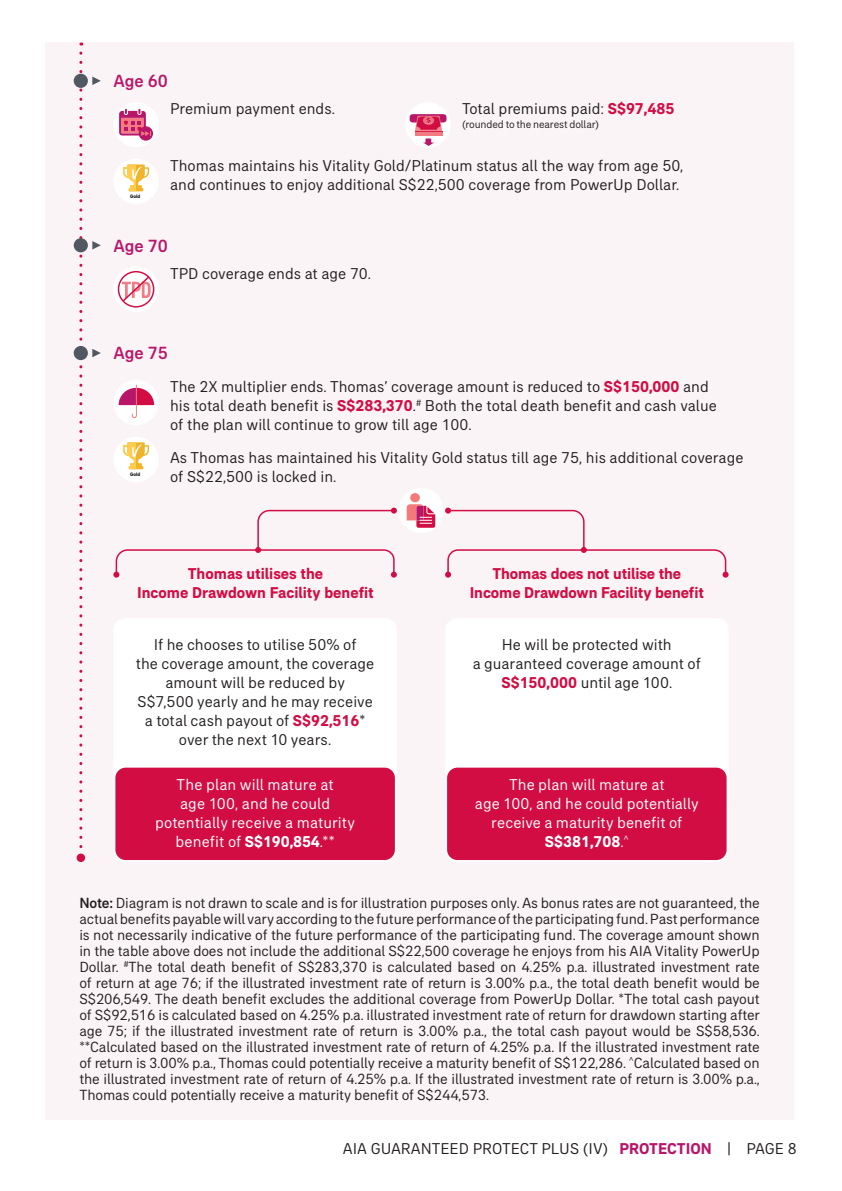
<style>
.page{position:relative;width:842px;height:1191px;background:#fff}
.page>*{position:absolute;margin:0;border:0;box-sizing:border-box;transform-origin:0 0}
.t1{font:500 18px "AIA Everest";color:#b81669}
.t2{font:16px/19px "AIA Everest";color:#231f20}
.t3{font:16px/19px "AIA Everest";color:#fff;text-align:center}
.t4{font:700 16px/19px "AIA Everest";letter-spacing:-.005em;color:#d20d44;text-align:center}
.Table_Copy{font:15px/16px "AIA Everest";letter-spacing:-.01em;color:#231f20;text-align:justify}
.t5{font:11px "AIA Everest";letter-spacing:-.015em;color:#231f20}
.t6{font:700 5px "AIA Everest";color:#050504}
.s1{font-weight:700;color:#d20d44}
.s2{font-weight:700}
.s3{font-weight:500}
.s4{font-weight:700;color:#b81669}
</style>
<div class="page">
<div style="left:45px;top:43px;width:749px;height:1077px;background:#faf4f6"></div>
<div style="left:113px;top:380px;width:46px;height:45px;background:#fff;border-radius:50%"></div>
<svg style="left:119px;top:385px;width:35px;height:33px"></svg>
<div style="left:405px;top:102px;width:46px;height:45px;background:#fff;border-radius:50%"></div>
<svg style="left:410px;top:114px;width:36px;height:8px"></svg>
<svg style="left:415px;top:116px;width:27px;height:30px"></svg>
<div style="left:113px;top:102px;width:46px;height:45px;background:#fff;border-radius:50%"></div>
<div style="left:139px;top:126px;width:14px;height:15px;background:#b81669;border-radius:50%"></div>
<svg style="left:119px;top:109px;width:32px;height:27px"></svg>
<div style="left:398px;top:488px;width:46px;height:45px;background:#fff;border-radius:50%"></div>
<div style="left:410px;top:493px;width:10px;height:9px;background:#f37a78;border-radius:50%"></div>
<svg style="left:407px;top:504px;width:28px;height:24px"></svg>
<svg style="left:113px;top:507px;width:284px;height:70px"></svg>
<svg style="left:445px;top:507px;width:284px;height:70px"></svg>
<div style="left:445px;top:618px;width:284px;height:197px;background:#fff;border-radius:11px"></div>
<div style="left:446px;top:766px;width:282px;height:95px;background:#d20d44;border-radius:11px"></div>
<div style="left:445px;top:765px;width:284px;height:97px;border:2px solid #fff;border-radius:11px"></div>
<div style="left:113px;top:618px;width:284px;height:197px;background:#fff;border-radius:11px"></div>
<div style="left:114px;top:766px;width:282px;height:95px;background:#d20d44;border-radius:11px"></div>
<div style="left:113px;top:765px;width:284px;height:97px;border:2px solid #fff;border-radius:11px"></div>
<div style="left:113px;top:266px;width:46px;height:46px;background:#fff;border-radius:50%"></div>
<div style="left:118px;top:271px;width:36px;height:36px;border:2px solid #d20d44;border-radius:50%"></div>
<svg style="left:119px;top:275px;width:34px;height:28px"></svg>
<div style="left:113px;top:159px;width:46px;height:45px;background:#fff;border-radius:50%"></div>
<svg style="left:123px;top:164px;width:26px;height:27px"></svg>
<div style="left:113px;top:437px;width:46px;height:45px;background:#fff;border-radius:50%"></div>
<svg style="left:123px;top:442px;width:26px;height:27px"></svg>
<svg style="left:79px;top:53px;width:3px;height:795px"></svg>
<div style="left:77px;top:853px;width:8px;height:9px;background:#d20d44;border-radius:50%"></div>
<div style="left:74px;top:74px;width:14px;height:14px;background:#525862;border-radius:50%"></div>
<svg style="left:92px;top:77px;width:9px;height:8px"></svg>
<div style="left:74px;top:238px;width:14px;height:14px;background:#525862;border-radius:50%"></div>
<svg style="left:92px;top:241px;width:9px;height:8px"></svg>
<div style="left:74px;top:346px;width:14px;height:14px;background:#525862;border-radius:50%"></div>
<svg style="left:92px;top:349px;width:9px;height:8px"></svg>
<p class="t1" style="left:113px;top:71px;width:56px">Age 60</p>
<p class="t2" style="left:170px;top:99px;width:166px">Premium payment ends.</p>
<p class="t2" style="left:462px;top:99px;width:214px">Total premiums paid: <span class="s1">S$97,485</span></p>
<p class="t5" style="left:462px;top:118px;width:139px">(rounded to the nearest dollar)</p>
<p class="t6" style="left:130px;top:193px;width:11px">Gold</p>
<p class="t2" style="left:170px;top:156px;width:515px">Thomas maintains his Vitality Gold/Platinum status all the way from age 50, and continues to enjoy additional S$22,500 coverage from PowerUp Dollar.</p>
<p class="t1" style="left:113px;top:235px;width:56px">Age 70</p>
<p class="t2" style="left:170px;top:263px;width:202px">TPD coverage ends at age 70.</p>
<p class="t1" style="left:113px;top:343px;width:56px">Age 75</p>
<p class="t2" style="left:170px;top:377px;width:548px">The 2X multiplier ends. Thomas’ coverage amount is reduced to <span class="s1">S$150,000</span> and his total death benefit is <span class="s1">S$283,370</span>.<sup>#</sup> Both the total death benefit and cash value of the plan will continue to grow till age 100.</p>
<p class="t2" style="left:170px;top:448px;width:575px">As Thomas has maintained his Vitality Gold status till age 75, his additional coverage of S$22,500 is locked in.</p>
<p class="t6" style="left:130px;top:471px;width:11px">Gold</p>
<p class="t6" style="left:170px;top:471px;width:21px">Platinum</p>
<p class="t4" style="left:137px;top:564px;width:238px">Thomas utilises the<br>Income Drawdown Facility benefit</p>
<p class="t4" style="left:470px;top:564px;width:236px">Thomas does not utilise the<br>Income Drawdown Facility benefit</p>
<p class="t2" style="left:136px;top:635px;width:240px;text-align:center">If he chooses to utilise 50% of<br>the coverage amount, the coverage amount will be reduced by<br>S$7,500 yearly and he may receive a total cash payout of <span class="s1">S$92,516</span>* over the next 10 years.</p>
<p class="t2" style="left:473px;top:635px;width:229px;text-align:center">He will be protected with<br>a guaranteed coverage amount of<br><span class="s1">S$150,000</span> until age 100.</p>
<p class="t3" style="left:155px;top:775px;width:202px">The plan will mature at<br>age 100, and he could potentially receive a maturity benefit of <span class="s2">S$190,854</span>.**</p>
<p class="t3" style="left:475px;top:775px;width:225px">The plan will mature at<br>age 100, and he could potentially receive a maturity benefit of<br><span class="s2">S$381,708</span>.<sup>^</sup></p>
<p class="Table_Copy" style="left:79px;top:894px;width:682px"><span class="s3">Note:</span> Diagram is not drawn to scale and is for illustration purposes only. As bonus rates are not guaranteed, the actual benefits payable will vary according to the future performance of the participating fund. Past performance is not necessarily indicative of the future performance of the participating fund. The coverage amount shown in the table above does not include the additional S$22,500 coverage he enjoys from his AIA Vitality PowerUp Dollar. <sup>#</sup>The total death benefit of S$283,370 is calculated based on 4.25% p.a. illustrated investment rate of return at age 76; if the illustrated investment rate of return is 3.00% p.a., the total death benefit would be S$206,549. The death benefit excludes the additional coverage from PowerUp Dollar. *The total cash payout of S$92,516 is calculated based on 4.25% p.a. illustrated investment rate of return for drawdown starting after age 75; if the illustrated investment rate of return is 3.00% p.a., the total cash payout would be S$58,536. **Calculated based on the illustrated investment rate of return of 4.25% p.a. If the illustrated investment rate of return is 3.00% p.a., Thomas could potentially receive a maturity benefit of S$122,286. <sup>^</sup>Calculated based on the illustrated investment rate of return of 4.25% p.a. If the illustrated investment rate of return is 3.00% p.a., Thomas could potentially receive a maturity benefit of S$244,573.</p>
<p class="t2" style="left:343px;top:1139px;width:455px">AIA GUARANTEED PROTECT PLUS (IV) <span class="s4">PROTECTION</span> | PAGE 8</p>
</div>
